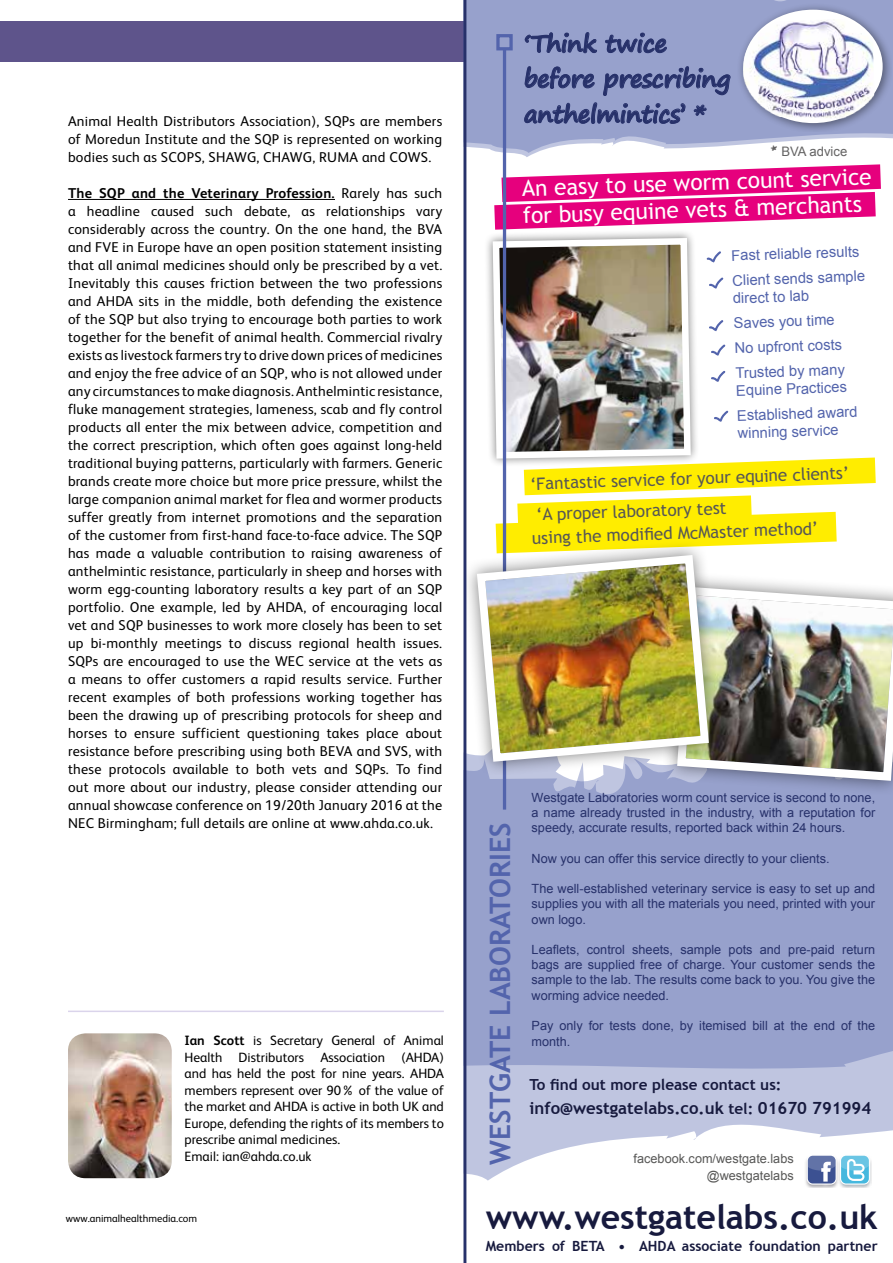
<style>
.page{position:relative;width:893px;height:1263px;background:#fff}
.page>*{position:absolute;margin:0;border:0;box-sizing:border-box;transform-origin:0 0}
.t1{font:700 33.9px "Trebuchet MS";color:#171a3e}
.t2{font:700 28.2px "Trebuchet MS";color:#5364ac}
.t3{font:700 24px/35.2px "Segoe Print";letter-spacing:-.02em;color:#27316a}
.t4{font:22.5px/27px "Trebuchet MS";color:#fff}
.t5{font:17.1px/30.8px "Trebuchet MS";color:#575756}
.t6{font:700 16.8px "Trebuchet MS";color:#171a3e}
.t7{font:700 15.3px "Trebuchet MS";color:#171a3e}
.t8{font:14.7px/24.9px "Arial";color:#5364ac}
.t9{font:14.25px/18px "FS Albert";letter-spacing:.015em;color:#000;text-align:justify}
.t10{font:700 14.1px "Trebuchet MS";color:#171a3e}
.t11{font:13.5px/16.5px "FS Albert";color:#000}
.t12{font:13.05px "Arial";color:#646363}
.t13{font:12.75px/15.1px "Arial";color:#27316a;text-align:justify}
.t14{font:12.75px/17px "Arial";color:#575756;text-align:right}
.t15{font:10.5px "FS Albert";color:#000}
.s1{font-weight:700}
.s2{font-family:"Libertys Hand"}
.s3{font-size:15.3px}
</style>
<div class="page">
<hr style="left:68px;top:199px;width:267px;height:1px;background:#000">
<div style="left:0;top:21px;width:465px;height:41px;background:#5e548b"></div>
<img style="left:68px;top:1033px;width:104px;height:145px">
<hr style="left:68px;top:1010px;width:376px;height:2px;background:#dad4eb">
<img style="left:463px;top:0;width:430px;height:1263px">
<img style="left:800px;top:1153px;width:32px;height:34px">
<div style="left:807px;top:1154px;width:30px;height:30px;border:2px solid #fff;border-radius:5px"></div>
<img style="left:832px;top:1153px;width:34px;height:3px">
<div style="left:840px;top:1154px;width:30px;height:30px;border:2px solid #fff;border-radius:5px"></div>
<svg style="left:808px;top:1156px;width:58px;height:31px"></svg>
<img style="left:866px;top:1153px;width:5px;height:34px">
<p class="t9" style="left:68px;top:112px;width:376px">Animal Health Distributors Association), SQPs are members of Moredun Institute and the SQP is represented on working bodies such as SCOPS, SHAWG, CHAWG, RUMA and COWS.</p>
<p class="t9" style="left:68px;top:184px;width:376px"><span class="s1">The SQP and the Veterinary Profession.</span> Rarely has such a headline caused such debate, as relationships vary considerably across the country. On the one hand, the BVA and FVE in Europe have an open position statement insisting that all animal medicines should only be prescribed by a vet.<br>Inevitably this causes friction between the two professions and AHDA sits in the middle, both defending the existence of the SQP but also trying to encourage both parties to work together for the benefit of animal health. Commercial rivalry exists as livestock farmers try to drive down prices of medicines and enjoy the free advice of an SQP, who is not allowed under any circumstances to make diagnosis. Anthelmintic resistance, fluke management strategies, lameness, scab and fly control products all enter the mix between advice, competition and the correct prescription, which often goes against long-held traditional buying patterns, particularly with farmers. Generic brands create more choice but more price pressure, whilst the large companion animal market for flea and wormer products suffer greatly from internet promotions and the separation of the customer from first-hand face-to-face advice. The SQP has made a valuable contribution to raising awareness of anthelmintic resistance, particularly in sheep and horses with worm egg-counting laboratory results a key part of an SQP portfolio. One example, led by AHDA, of encouraging local vet and SQP businesses to work more closely has been to set up bi-monthly meetings to discuss regional health issues.<br>SQPs are encouraged to use the WEC service at the vets as a means to offer customers a rapid results service. Further recent examples of both professions working together has been the drawing up of prescribing protocols for sheep and horses to ensure sufficient questioning takes place about resistance before prescribing using both BEVA and SVS, with these protocols available to both vets and SQPs. To find out more about our industry, please consider attending our annual showcase conference on 19/20th January 2016 at the NEC Birmingham; full details are online at www.ahda.co.uk.</p>
<p class="t11" style="left:184px;top:1032px;width:261px"><span class="s1">Ian Scott</span> is Secretary General of Animal Health Distributors Association (AHDA) and has held the post for nine years. AHDA members represent over 90% of the value of the market and AHDA is active in both UK and Europe, defending the rights of its members to prescribe animal medicines.<br>Email: ian@ahda.co.uk</p>
<p class="t15" style="left:66px;top:1212px;width:133px">www.animalhealthmedia.com</p>
<h3 class="t3" style="left:524px;top:25px;width:208px">‘Think twice before prescribing anthelmintics’ *</h3>
<p class="t12" style="left:770px;top:143px;width:78px"><span class="s2">*</span> BVA advice</p>
<h3 class="t4" style="left:521px;top:175px;width:351px;rotate:-2deg">An easy to use worm count service for busy equine vets &amp; merchants</h3>
<p class="t8" style="left:731px;top:243px;width:134px;rotate:-2deg">Fast reliable results<br>Client sends sample</p>
<p class="t8" style="left:732px;top:286px;width:111px;rotate:-2deg">direct to lab<br>Saves you time<br>No upfront costs<br>Trusted by many</p>
<p class="t8" style="left:736px;top:378px;width:122px;rotate:-2deg">Equine Practices<br>Established award</p>
<p class="t8" style="left:737px;top:421px;width:102px;rotate:-2deg">winning service</p>
<p class="t5" style="left:530px;top:469px;width:321px;rotate:-2deg">‘Fantastic service for your equine clients’ ‘A proper laboratory test</p>
<p class="t5" style="left:532px;top:523px;width:288px;rotate:-2deg">using the modifi ed McMaster method’</p>
<p class="t13" style="left:532px;top:790px;width:345px">Westgate Laboratories worm count service is second to none, a name already trusted in the industry, with a reputation for speedy, accurate results, reported back within 24 hours.</p>
<p class="t13" style="left:532px;top:851px;width:300px">Now you can offer this service directly to your clients.</p>
<p class="t13" style="left:532px;top:881px;width:345px">The well-established veterinary service is easy to set up and supplies you with all the materials you need, printed with your own logo.</p>
<p class="t13" style="left:532px;top:942px;width:345px">Leaflets, control sheets, sample pots and pre-paid return bags are supplied free of charge. Your customer sends the sample to the lab. The results come back to you. You give the worming advice needed.</p>
<p class="t13" style="left:532px;top:1018px;width:345px;line-height:15.9px">Pay only for tests done, by itemised bill at the end of the month.</p>
<h2 class="t2" style="left:482px;top:1164px;width:343px;rotate:-90deg">WESTGATE LABORATORIES</h2>
<p class="t7" style="left:530px;top:1074px;width:253px">To find out more please contact us:</p>
<p class="t6" style="left:530px;top:1097px;width:343px">info@westgatelabs.co.uk <span class="s3">tel:</span> 01670 791994</p>
<p class="t14" style="left:634px;top:1150px;width:162px">facebook.com/westgate.labs @westgatelabs</p>
<h1 class="t1" style="left:486px;top:1196px;width:394px">www.westgatelabs.co.uk</h1>
<p class="t10" style="left:486px;top:1237px;width:393px">Members of BETA • AHDA associate foundation partner</p>
</div>
